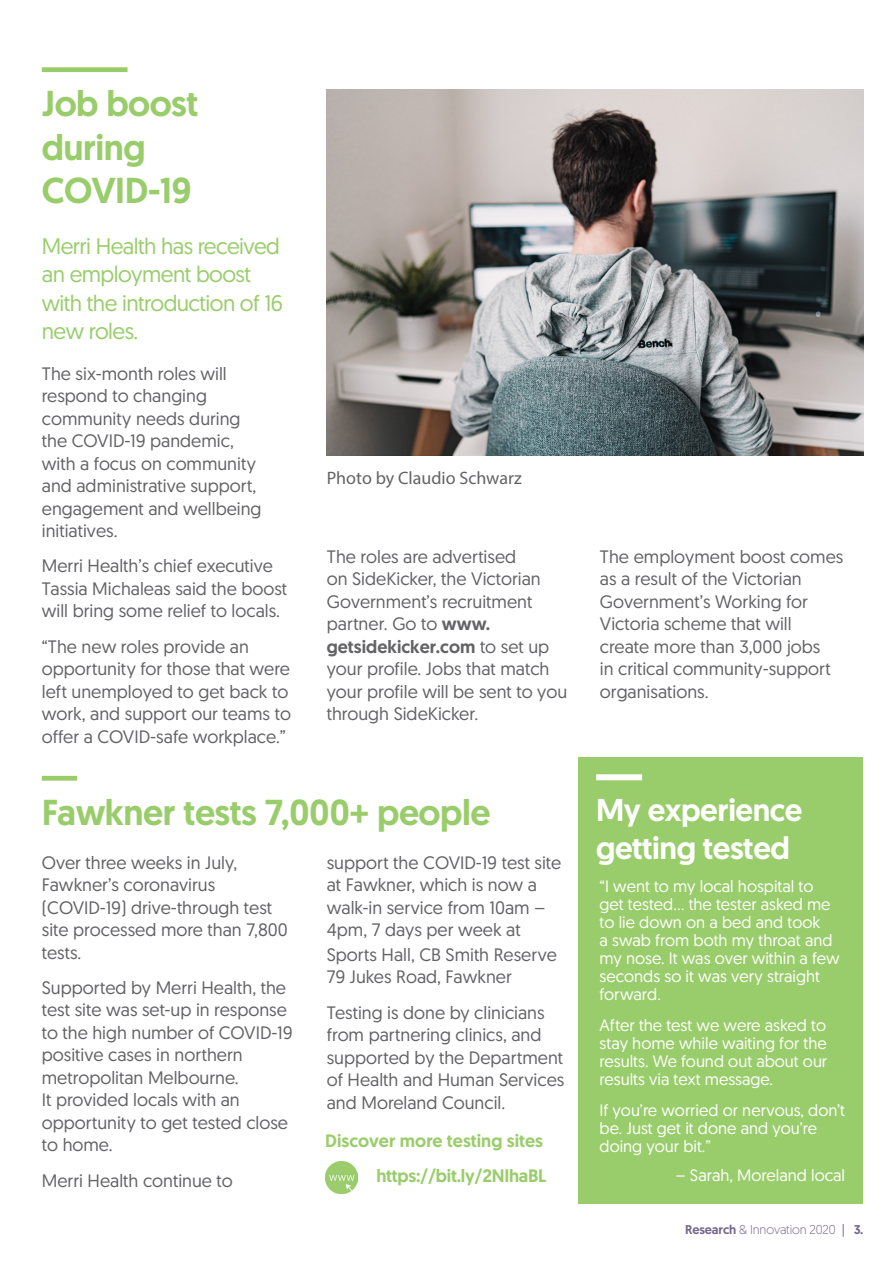
<style>
.page{position:relative;width:893px;height:1263px;background:#fff}
.page>*{position:absolute;margin:0;border:0;box-sizing:border-box;transform-origin:0 0}
.Heading_B_4_column{font:500 36px "Geomanist";letter-spacing:-.015em;color:#99cd6b}
.Heading_B_2_column{font:500 36px/43.5px "Geomanist";letter-spacing:-.015em;color:#99cd6b}
.Heading_B_4_column-2{font:500 31.5px/37.5px "Geomanist";letter-spacing:-.015em;color:#fff}
.Introduction{font:22.5px/28.5px "Geomanist";letter-spacing:-.025em;color:#99cd6b}
.Body_A{font:18px/22.5px "Geomanist";color:#636366}
.Body_A-2{font:500 18px "Geomanist";color:#99cd6b}
.Heading_B_4_column-3{font:500 18px "Geomanist";letter-spacing:-.015em;color:#99cd6b}
.Body_A-3{font:18px "Myriad Pro";color:#636366}
.Body_A-4{font:16.5px/18px "Geomanist";color:#fff}
.t1{font:300 12.75px "Geomanist";letter-spacing:-.01em;color:#756890}
.s1{font-weight:500}
.s2{font-weight:400}
</style>
<div class="page">
<div style="left:578px;top:757px;width:285px;height:446px;background:#99cd6b"></div>
<div style="left:42px;top:67px;width:86px;height:5px;background:#99cd6b"></div>
<img style="left:325px;top:1162px;width:32px;height:32px">
<div style="left:42px;top:776px;width:35px;height:5px;background:#99cd6b"></div>
<img style="left:327px;top:89px;width:536px;height:366px">
<div style="left:596px;top:774px;width:46px;height:6px;background:#fff"></div>
<p class="Heading_B_2_column" style="left:42px;top:82px;width:158px">Job boost during<br>COVID-19</p>
<p class="Introduction" style="left:42px;top:231px;width:243px">Merri Health has received an employment boost with the introduction of 16 new roles.</p>
<p class="Body_A" style="left:42px;top:361px;width:221px">The six-month roles will respond to changing community needs during the COVID-19 pandemic, with a focus on community and administrative support, engagement and wellbeing initiatives.</p>
<p class="Body_A" style="left:42px;top:554px;width:247px">Merri Health’s chief executive<br>Tassia Michaleas said the boost will bring some relief to locals.</p>
<p class="Body_A" style="left:42px;top:634px;width:251px">“The new roles provide an opportunity for those that were left unemployed to get back to work, and support our teams to offer a COVID-safe workplace.”</p>
<p class="Body_A-3" style="left:327px;top:467px;width:197px">Photo by Claudio Schwarz</p>
<p class="Body_A" style="left:327px;top:545px;width:242px">The roles are advertised<br>on SideKicker, the Victorian<br>Government’s recruitment partner. Go to <span class="s1">www. getsidekicker.com</span> to set up your profile. Jobs that match your profile will be sent to you through SideKicker.</p>
<p class="Body_A" style="left:600px;top:545px;width:245px">The employment boost comes as a result of the Victorian<br>Government’s Working for<br>Victoria scheme that will create more than 3,000 jobs<br>in critical community-support organisations.</p>
<p class="Heading_B_4_column" style="left:42px;top:788px;width:450px">Fawkner tests 7,000+ people</p>
<p class="Body_A" style="left:42px;top:850px;width:247px">Over three weeks in July,<br>Fawkner’s coronavirus (COVID-19) drive-through test site processed more than 7,800 tests.</p>
<p class="Body_A" style="left:42px;top:976px;width:252px">Supported by Merri Health, the test site was set-up in response to the high number of COVID-19 positive cases in northern metropolitan Melbourne.<br>It provided locals with an opportunity to get tested close to home.</p>
<p class="Body_A" style="left:42px;top:1168px;width:193px">Merri Health continue to</p>
<p class="Body_A" style="left:327px;top:850px;width:236px">support the COVID-19 test site at Fawkner, which is now a walk-in service from 10am –<br>4pm, 7 days per week at</p>
<p class="Body_A" style="left:327px;top:943px;width:232px">Sports Hall, CB Smith Reserve<br>79 Jukes Road, Fawkner</p>
<p class="Body_A" style="left:327px;top:1000px;width:239px">Testing is done by clinicians from partnering clinics, and supported by the Department of Health and Human Services and Moreland Council.</p>
<p class="Body_A-2" style="left:325px;top:1128px;width:219px">Discover more testing sites</p>
<p class="Heading_B_4_column-3" style="left:376px;top:1164px;width:172px">https://bit.ly/2NIhaBL</p>
<p class="Heading_B_4_column-2" style="left:596px;top:791px;width:208px">My experience getting tested</p>
<p class="Body_A-4" style="left:600px;top:877px;width:242px">“I went to my local hospital to get tested... the tester asked me to lie down on a bed and took<br>a swab from both my throat and my nose. It was over within a few seconds so it was very straight forward.</p>
<p class="Body_A-4" style="left:600px;top:1015px;width:229px;text-align:justify">After the test we were asked to stay home while waiting for the results. We found out about our results via text message.</p>
<p class="Body_A-4" style="left:600px;top:1100px;width:247px">If you’re worried or nervous, don’t be. Just get it done and you’re doing your bit.”</p>
<p class="Body_A-4" style="left:676px;top:1165px;width:171px">– Sarah, Moreland local</p>
<p class="t1" style="left:685px;top:1221px;width:179px"><span class="s1">Research</span> &amp; Innovation 2020 <span class="s2">|</span> <span class="s1">3.</span></p>
</div>
